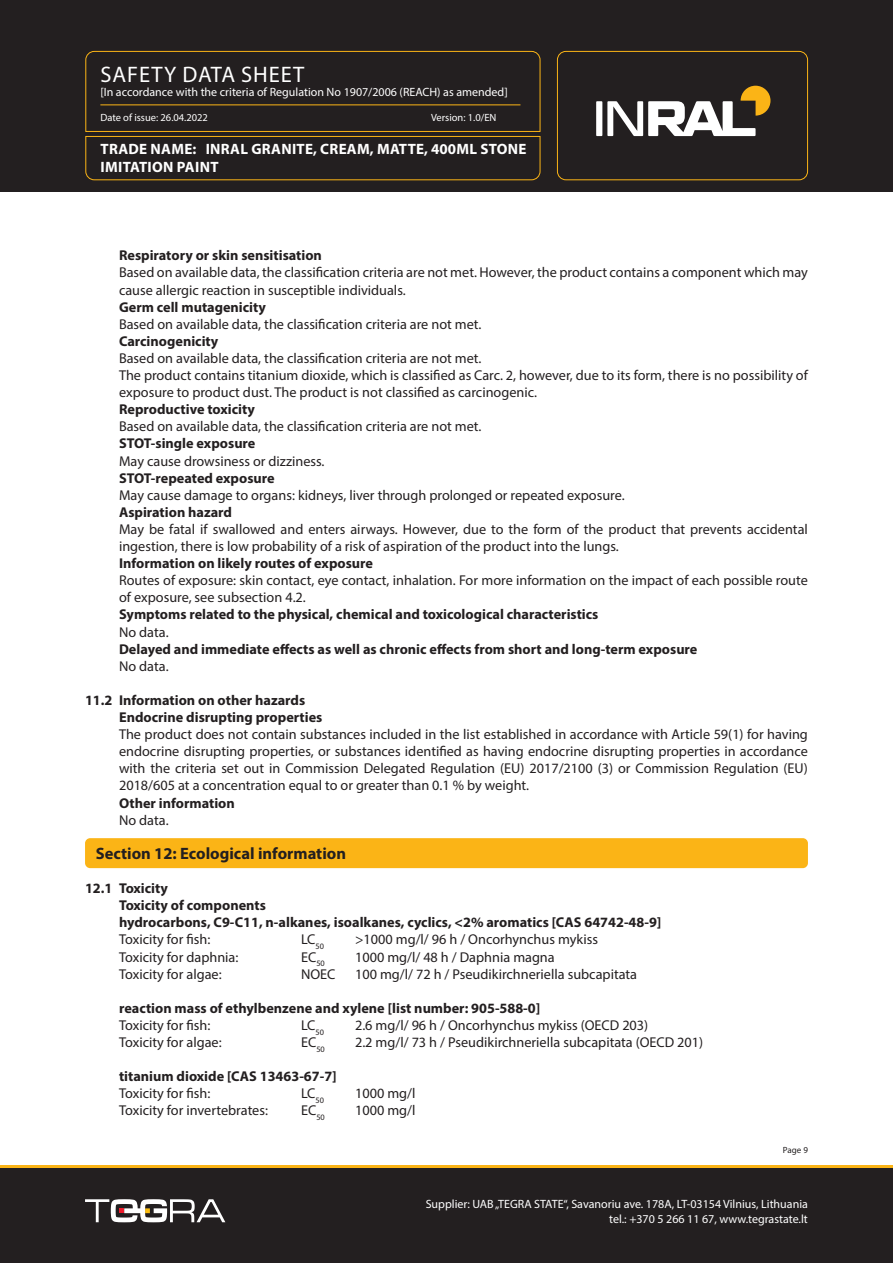
<style>
.page{position:relative;width:893px;height:1263px;background:#fff}
.page>*{position:absolute;margin:0;border:0;box-sizing:border-box;transform-origin:0 0}
.t1{font:22.5px "Myriad Pro";letter-spacing:.04em;color:#fff}
.Skyrius_baltas{font:700 16.5px "Myriad Pro";color:#231f20}
.t2{font:700 15px/18px "Myriad Pro";letter-spacing:.02em;color:#fff}
.Tekstas_paprastas_Bold{font:14.25px/17.1px "Myriad Pro";color:#231f20}
.Tekstas_paprastas_Bold-2{font:700 14.25px "Myriad Pro";color:#231f20}
.t3{font:12px/14.4px "Myriad Pro";color:#fff;text-align:right}
.t4{font:10.5px "Myriad Pro";color:#fff}
.t5{font:9px "Myriad Pro";color:#231f20}
</style>
<div class="page">
<div style="left:0;top:1165px;width:893px;height:98px;background:#231f20"></div>
<div style="left:0;top:0;width:893px;height:191px;background:#231f20"></div>
<svg style="left:85px;top:51px;width:456px;height:130px"></svg>
<div style="left:557px;top:51px;width:251px;height:129px;border:1px solid #fbb416;border-radius:9px"></div>
<hr style="left:100px;top:104px;width:420px;height:1px;background:#fbb416">
<svg style="left:85px;top:1199px;width:140px;height:23px"></svg>
<div style="left:596px;top:101px;width:6px;height:35px;background:#fff"></div>
<svg style="left:607px;top:86px;width:163px;height:50px"></svg>
<hr style="left:0;top:1165px;width:893px;height:2px;background:#fbb416">
<div style="left:85px;top:838px;width:723px;height:30px;background:#fbb416;border-radius:5px"></div>
<h1 class="t1" style="left:101px;top:60px;width:205px">SAFETY DATA SHEET</h1>
<p class="t3" style="left:100px;top:85px;width:409px">[In accordance with the criteria of Regulation No 1907/2006 (REACH) as amended]</p>
<p class="t4" style="left:100px;top:111px;width:109px">Date of issue: 26.04.2022</p>
<p class="t4" style="left:431px;top:111px;width:67px">Version: 1.0/EN</p>
<p class="t2" style="left:101px;top:139px;width:427px">TRADE NAME: INRAL GRANITE, CREAM, MATTE, 400ML STONE<br>IMITATION PAINT</p>
<p class="Tekstas_paprastas_Bold-2" style="left:119px;top:246px;width:204px">Respiratory or skin sensitisation</p>
<p class="Tekstas_paprastas_Bold" style="left:119px;top:264px;width:690px">Based on available data, the classification criteria are not met. However, the product contains a component which may cause allergic reaction in susceptible individuals.</p>
<p class="Tekstas_paprastas_Bold-2" style="left:119px;top:297px;width:148px">Germ cell mutagenicity</p>
<p class="Tekstas_paprastas_Bold" style="left:119px;top:315px;width:364px">Based on available data, the classification criteria are not met.</p>
<p class="Tekstas_paprastas_Bold-2" style="left:119px;top:332px;width:101px">Carcinogenicity</p>
<p class="Tekstas_paprastas_Bold" style="left:119px;top:349px;width:364px">Based on available data, the classification criteria are not met.</p>
<p class="Tekstas_paprastas_Bold" style="left:119px;top:366px;width:690px">The product contains titanium dioxide, which is classified as Carc. 2, however, due to its form, there is no possibility of exposure to product dust. The product is not classified as carcinogenic.</p>
<p class="Tekstas_paprastas_Bold-2" style="left:119px;top:400px;width:137px">Reproductive toxicity</p>
<p class="Tekstas_paprastas_Bold" style="left:119px;top:418px;width:364px">Based on available data, the classification criteria are not met.</p>
<p class="Tekstas_paprastas_Bold-2" style="left:119px;top:434px;width:138px">STOT-single exposure</p>
<p class="Tekstas_paprastas_Bold" style="left:119px;top:452px;width:207px">May cause drowsiness or dizziness.</p>
<p class="Tekstas_paprastas_Bold-2" style="left:119px;top:468px;width:157px">STOT-repeated exposure</p>
<p class="Tekstas_paprastas_Bold" style="left:119px;top:486px;width:507px">May cause damage to organs: kidneys, liver through prolonged or repeated exposure.</p>
<p class="Tekstas_paprastas_Bold-2" style="left:119px;top:503px;width:115px">Aspiration hazard</p>
<p class="Tekstas_paprastas_Bold" style="left:119px;top:520px;width:690px">May be fatal if swallowed and enters airways. However, due to the form of the product that prevents accidental ingestion, there is low probability of a risk of aspiration of the product into the lungs.</p>
<p class="Tekstas_paprastas_Bold-2" style="left:119px;top:554px;width:256px">Information on likely routes of exposure</p>
<p class="Tekstas_paprastas_Bold" style="left:119px;top:572px;width:690px">Routes of exposure: skin contact, eye contact, inhalation. For more information on the impact of each possible route of exposure, see subsection 4.2.</p>
<p class="Tekstas_paprastas_Bold-2" style="left:119px;top:605px;width:481px">Symptoms related to the physical, chemical and toxicological characteristics</p>
<p class="Tekstas_paprastas_Bold" style="left:119px;top:623px;width:51px">No data.</p>
<p class="Tekstas_paprastas_Bold-2" style="left:119px;top:639px;width:580px">Delayed and immediate effects as well as chronic effects from short and long-term exposure</p>
<p class="Tekstas_paprastas_Bold" style="left:119px;top:657px;width:51px">No data.</p>
<p class="Tekstas_paprastas_Bold-2" style="left:85px;top:691px;width:222px">11.2 Information on other hazards</p>
<p class="Tekstas_paprastas_Bold-2" style="left:119px;top:708px;width:205px">Endocrine disrupting properties</p>
<p class="Tekstas_paprastas_Bold" style="left:119px;top:726px;width:690px;text-align:justify">The product does not contain substances included in the list established in accordance with Article 59(1) for having endocrine disrupting properties, or substances identified as having endocrine disrupting properties in accordance with the criteria set out in Commission Delegated Regulation (EU) 2017/2100 (3) or Commission Regulation (EU)<br>2018/605 at a concentration equal to or greater than 0.1 % by weight.</p>
<p class="Tekstas_paprastas_Bold-2" style="left:119px;top:793px;width:117px">Other information</p>
<p class="Tekstas_paprastas_Bold" style="left:119px;top:811px;width:51px">No data.</p>
<p class="Skyrius_baltas" style="left:96px;top:843px;width:252px">Section 12: Ecological information</p>
<p class="Tekstas_paprastas_Bold-2" style="left:85px;top:879px;width:84px">12.1 Toxicity</p>
<p class="Tekstas_paprastas_Bold-2" style="left:119px;top:896px;width:148px">Toxicity of components</p>
<p class="Tekstas_paprastas_Bold-2" style="left:119px;top:913px;width:544px">hydrocarbons, C9-C11, n-alkanes, isoalkanes, cyclics, &lt;2% aromatics [CAS 64742-48-9]</p>
<p class="Tekstas_paprastas_Bold" style="left:119px;top:931px;width:93px">Toxicity for fish:</p>
<p class="Tekstas_paprastas_Bold" style="left:301px;top:931px;width:24px">LC<sub>50</sub></p>
<p class="Tekstas_paprastas_Bold" style="left:355px;top:931px;width:244px">&gt;1000 mg/l/ 96 h / Oncorhynchus mykiss</p>
<p class="Tekstas_paprastas_Bold" style="left:119px;top:948px;width:121px">Toxicity for daphnia:</p>
<p class="Tekstas_paprastas_Bold" style="left:301px;top:948px;width:25px">EC<sub>50</sub></p>
<p class="Tekstas_paprastas_Bold" style="left:355px;top:948px;width:201px">1000 mg/l/ 48 h / Daphnia magna</p>
<p class="Tekstas_paprastas_Bold" style="left:119px;top:965px;width:104px">Toxicity for algae:</p>
<p class="Tekstas_paprastas_Bold" style="left:301px;top:965px;width:36px">NOEC</p>
<p class="Tekstas_paprastas_Bold" style="left:355px;top:965px;width:284px">100 mg/l/ 72 h / Pseudikirchneriella subcapitata</p>
<p class="Tekstas_paprastas_Bold-2" style="left:119px;top:999px;width:423px">reaction mass of ethylbenzene and xylene [list number: 905-588-0]</p>
<p class="Tekstas_paprastas_Bold" style="left:119px;top:1016px;width:93px">Toxicity for fish:</p>
<p class="Tekstas_paprastas_Bold" style="left:301px;top:1016px;width:24px">LC<sub>50</sub></p>
<p class="Tekstas_paprastas_Bold" style="left:355px;top:1016px;width:295px">2.6 mg/l/ 96 h / Oncorhynchus mykiss (OECD 203)</p>
<p class="Tekstas_paprastas_Bold" style="left:119px;top:1033px;width:104px">Toxicity for algae:</p>
<p class="Tekstas_paprastas_Bold" style="left:301px;top:1033px;width:25px">EC<sub>50</sub></p>
<p class="Tekstas_paprastas_Bold" style="left:355px;top:1033px;width:350px">2.2 mg/l/ 73 h / Pseudikirchneriella subcapitata (OECD 201)</p>
<p class="Tekstas_paprastas_Bold-2" style="left:119px;top:1067px;width:219px">titanium dioxide [CAS 13463-67-7]</p>
<p class="Tekstas_paprastas_Bold" style="left:119px;top:1085px;width:93px">Toxicity for fish:</p>
<p class="Tekstas_paprastas_Bold" style="left:301px;top:1085px;width:24px">LC<sub>50</sub></p>
<p class="Tekstas_paprastas_Bold" style="left:355px;top:1085px;width:62px">1000 mg/l</p>
<p class="Tekstas_paprastas_Bold" style="left:119px;top:1102px;width:150px">Toxicity for invertebrates:</p>
<p class="Tekstas_paprastas_Bold" style="left:301px;top:1102px;width:25px">EC<sub>50</sub></p>
<p class="Tekstas_paprastas_Bold" style="left:355px;top:1102px;width:62px">1000 mg/l</p>
<p class="t5" style="left:783px;top:1144px;width:26px">Page 9</p>
<p class="t3" style="left:426px;top:1197px;width:384px">Supplier: UAB „TEGRA STATE“, Savanoriu ave. 178A, LT-03154 Vilnius, Lithuania tel.: +370 5 266 11 67, www.tegrastate.lt</p>
</div>
